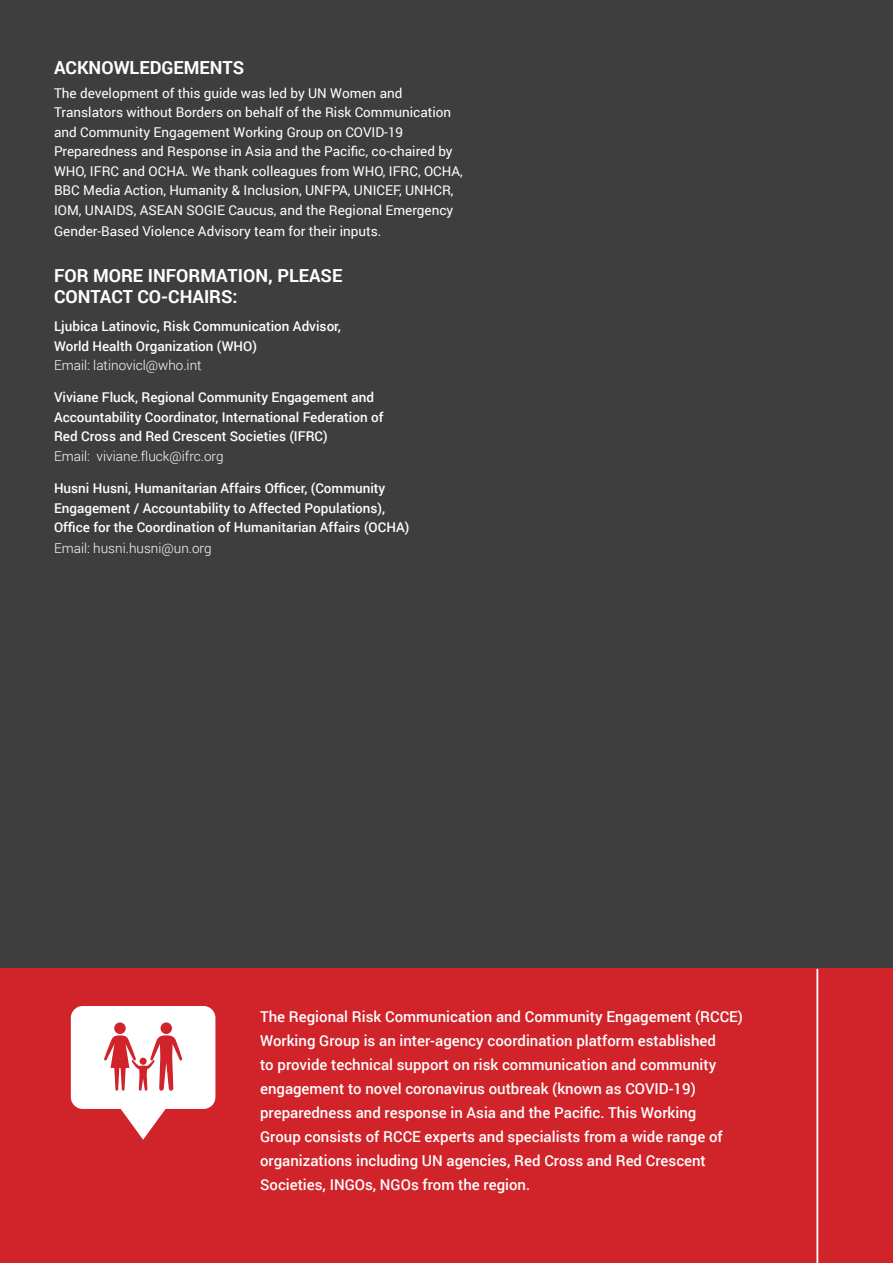
<style>
.page{position:relative;width:893px;height:1263px;background:#3e3e3f}
.page>*{position:absolute;margin:0;border:0;box-sizing:border-box;transform-origin:0 0}
.t1{font:700 18px/21px "Roboto";color:#fff}
.t2{font:500 15px/24px "Roboto";color:#fff}
.t3{font:500 13.5px/19.5px "Roboto";color:#fff}
.t4{font:13.5px/19.5px "Roboto";color:#fff}
.t5{font:300 13.5px "Roboto";color:#fff}
.s1{font-weight:300}
</style>
<div class="page">
<div style="left:0;top:969px;width:893px;height:294px;background:#d1232a"></div>
<svg style="left:71px;top:1006px;width:144px;height:134px"></svg>
<hr style="left:816px;top:969px;width:2px;height:294px;background:#fff">
<p class="t1" style="left:54px;top:56px;width:192px">ACKNOWLEDGEMENTS</p>
<p class="t4" style="left:54px;top:82px;width:410px">The development of this guide was led by UN Women and Translators without Borders on behalf of the Risk Communication and Community Engagement Working Group on COVID-19<br>Preparedness and Response in Asia and the Pacific, co-chaired by WHO, IFRC and OCHA. We thank colleagues from WHO, IFRC, OCHA, BBC Media Action, Humanity &amp; Inclusion, UNFPA, UNICEF, UNHCR, IOM, UNAIDS, ASEAN SOGIE Caucus, and the Regional Emergency</p>
<p class="t4" style="left:54px;top:220px;width:329px">Gender-Based Violence Advisory team for their inputs.</p>
<p class="t1" style="left:54px;top:264px;width:290px">FOR MORE INFORMATION, PLEASE<br>CONTACT CO-CHAIRS:</p>
<p class="t3" style="left:54px;top:316px;width:288px">Ljubica Latinovic, Risk Communication Advisor,<br>World Health Organization (WHO)<br><span class="s1">Email: latinovicl@who.int</span></p>
<p class="t3" style="left:54px;top:387px;width:331px">Viviane Fluck, Regional Community Engagement and Accountability Coordinator, International Federation of Red Cross and Red Crescent Societies (IFRC)<br><span class="s1">Email: viviane.fluck@ifrc.org</span></p>
<p class="t3" style="left:54px;top:478px;width:357px">Husni Husni, Humanitarian Affairs Officer, (Community<br>Engagement / Accountability to Affected Populations),<br>Office for the Coordination of Humanitarian Affairs (OCHA)</p>
<p class="t5" style="left:54px;top:539px;width:159px">Email: husni.husni@un.org</p>
<p class="t2" style="left:260px;top:1004px;width:484px">The Regional Risk Communication and Community Engagement (RCCE)<br>Working Group is an inter-agency coordination platform established<br>to provide technical support on risk communication and community engagement to novel coronavirus outbreak (known as COVID-19) preparedness and response in Asia and the Pacific. This Working<br>Group consists of RCCE experts and specialists from a wide range of organizations including UN agencies, Red Cross and Red Crescent Societies, INGOs, NGOs from the region.</p>
</div>
